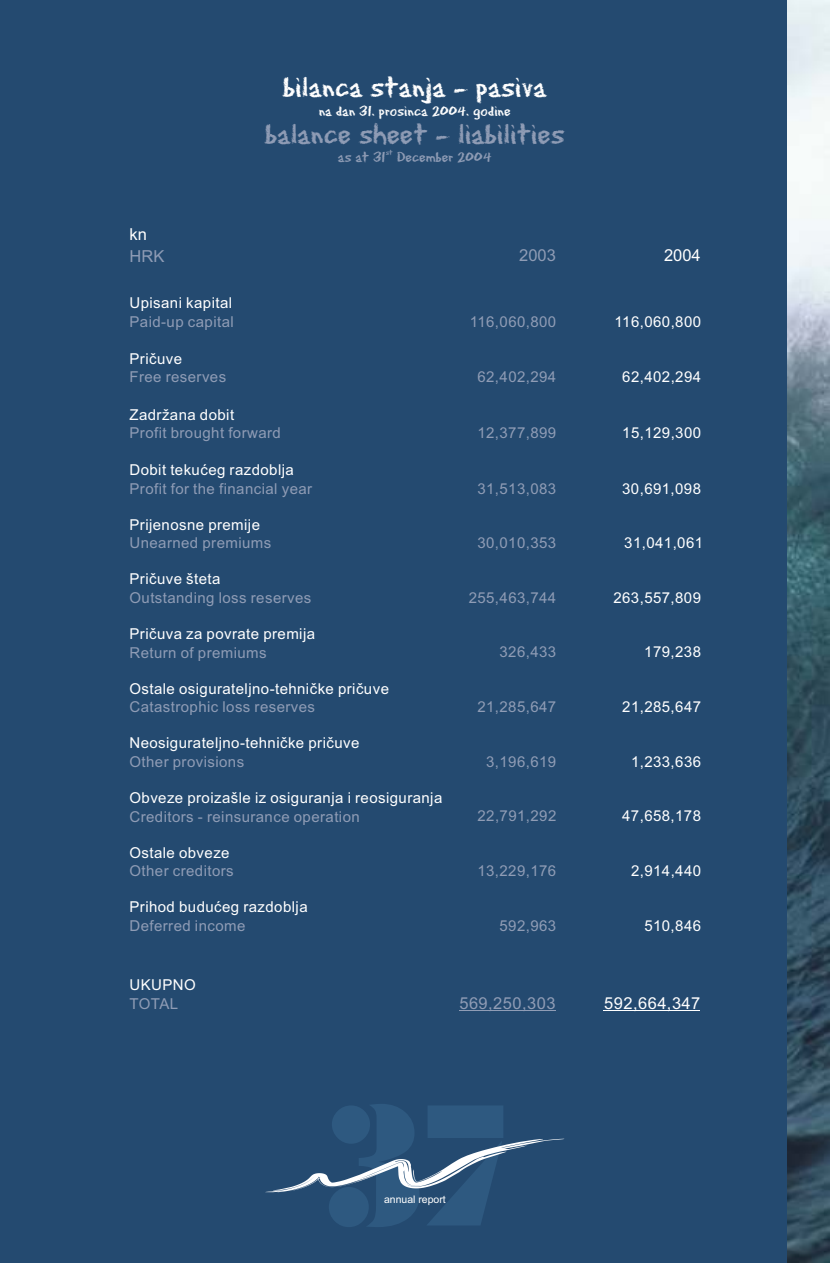
<style>
.page{position:relative;width:830px;height:1263px;background:#fff}
.page>*{position:absolute;margin:0;border:0;box-sizing:border-box;transform-origin:0 0}
.t1{font:30px "Eraser Dust";color:#8f9cb5}
.t2{font:30px "Eraser Dust";color:#fff}
.t3{font:16.5px "Arial CE";letter-spacing:.03em;color:#8f9cb5}
.t4{font:16.5px "Arial CE";letter-spacing:.03em;color:#fff}
.t5{font:15px "Arial CE";letter-spacing:.03em;color:#fff}
.t6{font:15px "Arial CE";letter-spacing:.03em;color:#8f9cb5}
.t7{font:15px "Eraser Dust";color:#fff}
.t8{font:15px "Eraser Dust";color:#8f9cb5}
.t9{font:10.5px "Arial CE";color:#fff}
.t10{font:7.5px "Eraser Dust";color:#8f9cb5}
</style>
<div class="page">
<div style="left:0;top:0;width:829px;height:1263px;background:#244a70"></div>
<svg style="left:266px;top:1139px;width:298px;height:53px"></svg>
<hr style="left:459px;top:1010px;width:96px;height:1px;background:#8f9cb5">
<hr style="left:603px;top:1010px;width:97px;height:1px;background:#fff">
<img style="left:787px;top:0;width:42px;height:1263px">
<h1 class="t2" style="left:283px;top:77px;width:265px">bilanca stanja - pasiva</h1>
<p class="t7" style="left:318px;top:106px;width:193px">na dan 31. prosinca 2004. godine</p>
<h1 class="t1" style="left:265px;top:123px;width:301px">balance sheet - liabilities</h1>
<p class="t10" style="left:385px;top:149px;width:9px">st</p>
<p class="t8" style="left:338px;top:152px;width:155px">as at 31 December 2004</p>
<p class="t4" style="left:130px;top:228px;width:19px">kn</p>
<p class="t3" style="left:130px;top:250px;width:36px">HRK</p>
<p class="t3" style="left:519px;top:249px;width:38px">2003</p>
<p class="t4" style="left:664px;top:249px;width:38px">2004</p>
<p class="t5" style="left:129px;top:297px;width:104px">Upisani kapital</p>
<p class="t6" style="left:129px;top:316px;width:106px">Paid-up capital</p>
<p class="t5" style="left:129px;top:353px;width:54px">Prièuve</p>
<p class="t6" style="left:129px;top:371px;width:98px">Free reserves</p>
<p class="t5" style="left:129px;top:409px;width:106px">Zadržana dobit</p>
<p class="t6" style="left:129px;top:427px;width:153px">Profit brought forward</p>
<p class="t5" style="left:129px;top:464px;width:166px">Dobit tekuæeg razdoblja</p>
<p class="t6" style="left:129px;top:483px;width:184px">Profit for the financial year</p>
<p class="t5" style="left:129px;top:519px;width:132px">Prijenosne premije</p>
<p class="t6" style="left:129px;top:537px;width:143px">Unearned premiums</p>
<p class="t5" style="left:129px;top:574px;width:92px">Prièuve šteta</p>
<p class="t6" style="left:129px;top:592px;width:183px">Outstanding loss reserves</p>
<p class="t5" style="left:129px;top:628px;width:187px">Prièuva za povrate premija</p>
<p class="t6" style="left:129px;top:647px;width:139px">Return of premiums</p>
<p class="t5" style="left:129px;top:683px;width:261px">Ostale osigurateljno-tehnièke prièuve</p>
<p class="t6" style="left:129px;top:701px;width:187px">Catastrophic loss reserves</p>
<p class="t5" style="left:129px;top:737px;width:231px">Neosigurateljno-tehnièke prièuve</p>
<p class="t6" style="left:129px;top:756px;width:116px">Other provisions</p>
<p class="t5" style="left:129px;top:792px;width:314px">Obveze proizašle iz osiguranja i reosiguranja</p>
<p class="t6" style="left:129px;top:811px;width:232px">Creditors - reinsurance operation</p>
<p class="t5" style="left:129px;top:847px;width:102px">Ostale obveze</p>
<p class="t6" style="left:129px;top:865px;width:106px">Other creditors</p>
<p class="t5" style="left:129px;top:901px;width:180px">Prihod buduæeg razdoblja</p>
<p class="t6" style="left:129px;top:920px;width:117px">Deferred income</p>
<p class="t6" style="left:470px;top:316px;width:88px">116,060,800</p>
<p class="t6" style="left:477px;top:371px;width:80px">62,402,294</p>
<p class="t6" style="left:477px;top:427px;width:80px">12,377,899</p>
<p class="t6" style="left:477px;top:483px;width:80px">31,513,083</p>
<p class="t6" style="left:477px;top:537px;width:80px">30,010,353</p>
<p class="t6" style="left:468px;top:592px;width:89px">255,463,744</p>
<p class="t6" style="left:499px;top:647px;width:58px">326,433</p>
<p class="t6" style="left:477px;top:701px;width:80px">21,285,647</p>
<p class="t6" style="left:486px;top:756px;width:72px">3,196,619</p>
<p class="t6" style="left:477px;top:810px;width:80px">22,791,292</p>
<p class="t6" style="left:477px;top:865px;width:80px">13,229,176</p>
<p class="t6" style="left:499px;top:920px;width:58px">592,963</p>
<p class="t5" style="left:614px;top:316px;width:88px">116,060,800</p>
<p class="t5" style="left:622px;top:371px;width:80px">62,402,294</p>
<p class="t5" style="left:622px;top:427px;width:80px">15,129,300</p>
<p class="t5" style="left:622px;top:483px;width:80px">30,691,098</p>
<p class="t5" style="left:624px;top:537px;width:80px">31,041,061</p>
<p class="t5" style="left:613px;top:592px;width:89px">263,557,809</p>
<p class="t5" style="left:644px;top:647px;width:58px">179,238</p>
<p class="t5" style="left:622px;top:701px;width:80px">21,285,647</p>
<p class="t5" style="left:631px;top:756px;width:72px">1,233,636</p>
<p class="t5" style="left:622px;top:810px;width:80px">47,658,178</p>
<p class="t5" style="left:631px;top:865px;width:72px">2,914,440</p>
<p class="t5" style="left:644px;top:920px;width:58px">510,846</p>
<p class="t5" style="left:129px;top:979px;width:68px">UKUPNO</p>
<p class="t6" style="left:129px;top:998px;width:50px">TOTAL</p>
<p class="t3" style="left:459px;top:997px;width:98px">569,250,303</p>
<p class="t4" style="left:604px;top:997px;width:98px">592,664,347</p>
<p class="t9" style="left:384px;top:1195px;width:63px">annual report</p>
</div>
